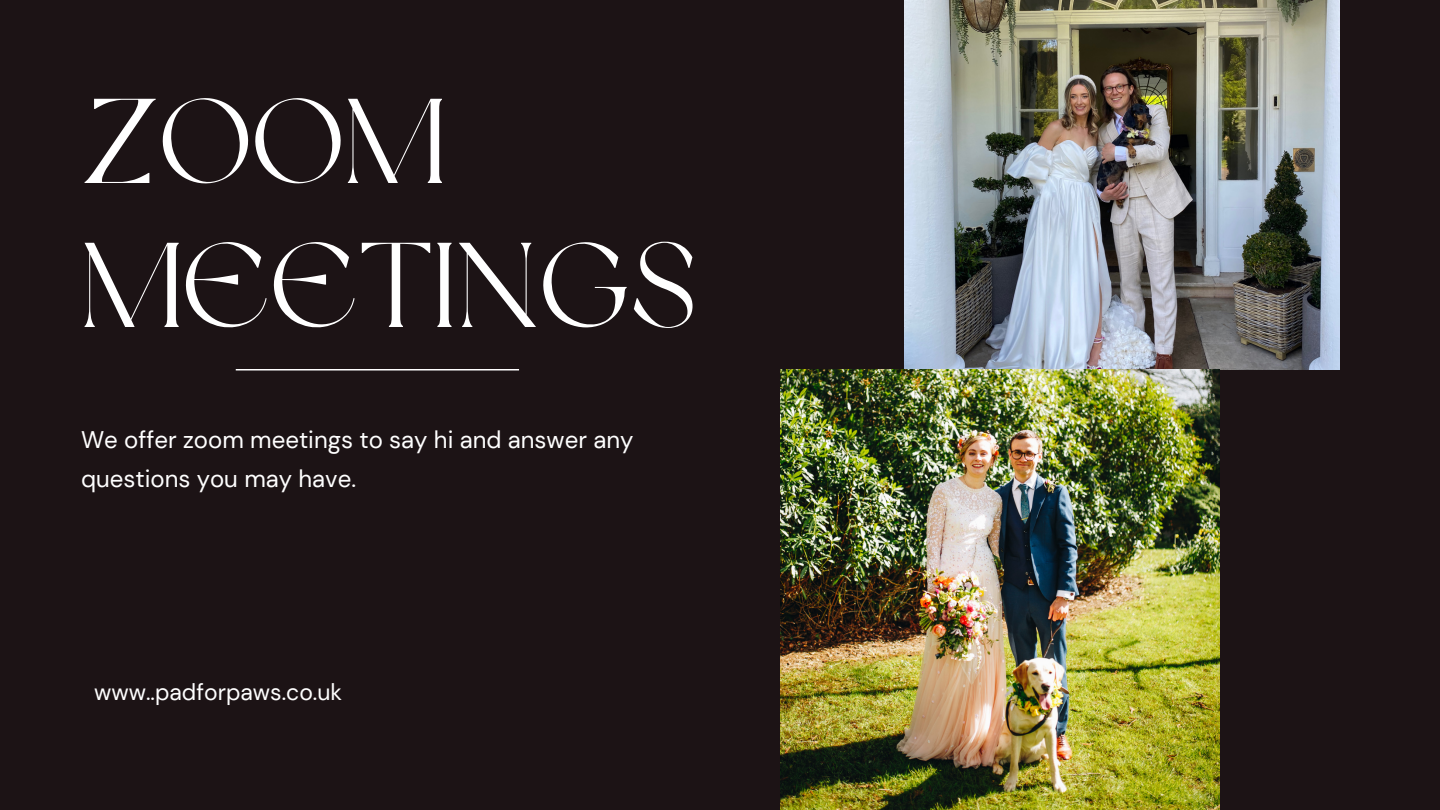
<style>
.page{position:relative;width:1440px;height:810px;background:#1c1315}
.page>*{position:absolute;margin:0;border:0;box-sizing:border-box;transform-origin:0 0}
.t1{font:120px/144px "Dream Avenue";color:#fff}
.t2{font:24px/38.2px "DM Sans";color:#fff}
.t3{font:23px "DM Sans";color:#fff}
</style>
<div class="page">
<img style="left:904px;top:0;width:435px;height:369px">
<img style="left:780px;top:369px;width:440px;height:441px">
<hr style="left:236px;top:369px;width:283px;height:1px;background:#fff">
<p class="t1" style="left:81px;top:81px;width:617px">ZOOM<br>MEETINGS</p>
<p class="t2" style="left:81px;top:421px;width:554px">We offer zoom meetings to say hi and answer any questions you may have.</p>
<p class="t3" style="left:94px;top:677px;width:250px">www..padforpaws.co.uk</p>
</div>
